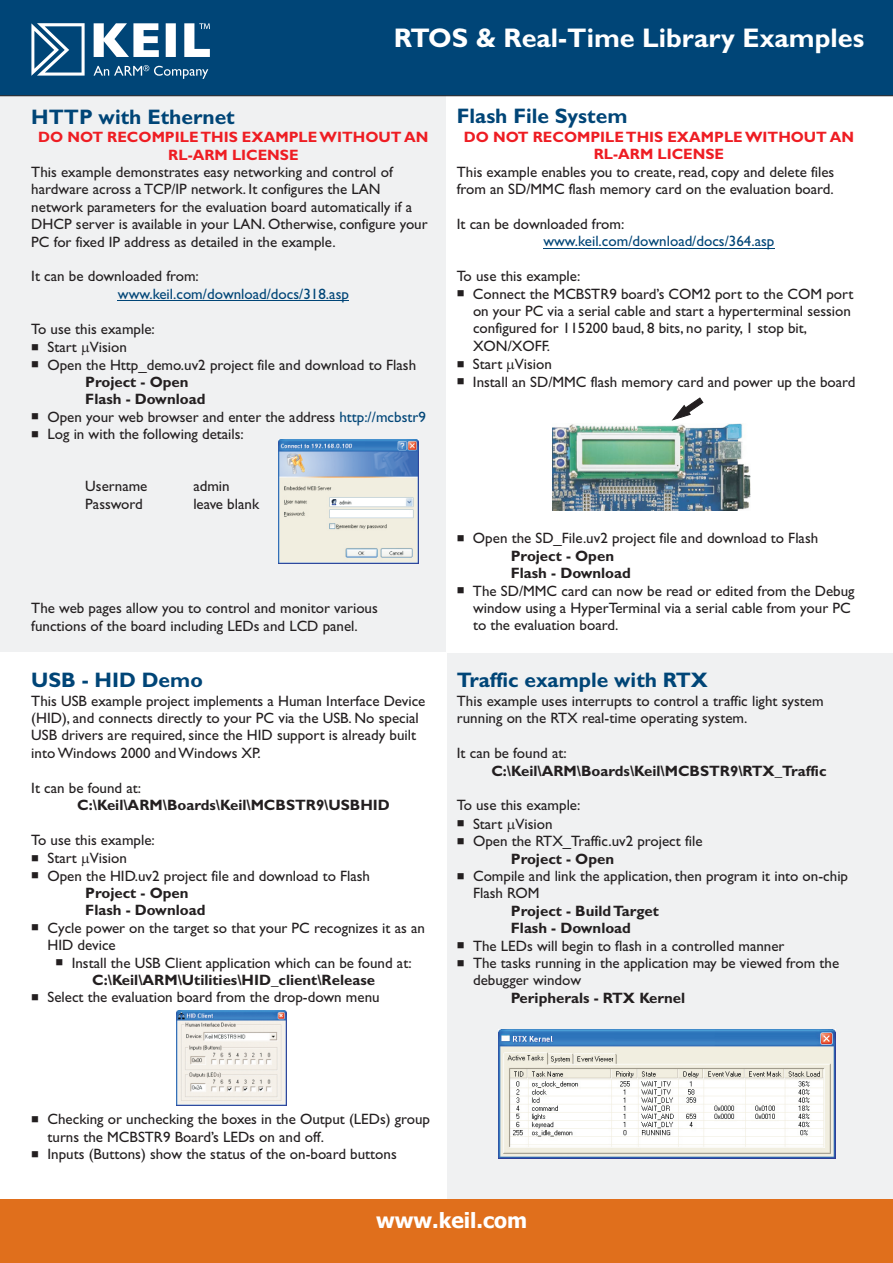
<style>
.page{position:relative;width:893px;height:1263px;background:#fff}
.page>*{position:absolute;margin:0;border:0;box-sizing:border-box;transform-origin:0 0}
.t1{font:700 27px "Gill Sans";color:#fff}
.t2{font:700 21px "Gill Sans";color:#004577}
.t3{font:700 21px "Tahoma";color:#fff}
.t4{font:15px/17.4px "Gill Sans";color:#231f20}
.t5{font:700 15px "Gill Sans";color:#231f20}
.t6{font:700 15px/17.4px "Gill Sans";color:#ee1d23;text-align:center}
.t7{font:15px "Gill Sans";color:#004577}
.t8{font:10.5px "Wingdings";color:#231f20}
.s1{color:#004577}
.s2{font-weight:700}
</style>
<div class="page">
<div style="left:0;top:79px;width:446px;height:573px;background:#f0f1f2"></div>
<hr style="left:118px;top:300px;width:231px;height:1px;background:#004577">
<hr style="left:543px;top:248px;width:231px;height:1px;background:#004577">
<img style="left:279px;top:439px;width:140px;height:124px">
<svg style="left:672px;top:398px;width:31px;height:22px"></svg>
<div style="left:447px;top:653px;width:446px;height:546px;background:#f0f1f2"></div>
<div style="left:0;top:1199px;width:893px;height:64px;background:#e06f1c"></div>
<div style="left:0;top:0;width:893px;height:96px;background:#004577"></div>
<svg style="left:94px;top:23px;width:65px;height:34px"></svg>
<div style="left:166px;top:23px;width:10px;height:34px;background:#fff"></div>
<svg style="left:94px;top:65px;width:114px;height:14px;background:#346a92"></svg>
<svg style="left:31px;top:23px;width:54px;height:53px"></svg>
<svg style="left:184px;top:23px;width:26px;height:34px"></svg>
<img style="left:176px;top:1011px;width:110px;height:95px">
<img style="left:552px;top:424px;width:199px;height:86px">
<img style="left:498px;top:1029px;width:338px;height:129px">
<h2 class="t2" style="left:31px;top:109px;width:205px">HTTP with Ethernet</h2>
<h1 class="t1" style="left:394px;top:28px;width:472px">RTOS &amp; Real-Time Library Examples</h1>
<h2 class="t2" style="left:457px;top:109px;width:172px">Flash File System</h2>
<p class="t6" style="left:38px;top:130px;width:392px">DO NOT RECOMPILE THIS EXAMPLE WITHOUT AN<br>RL-ARM LICENSE</p>
<p class="t4" style="left:31px;top:165px;width:398px">This example demonstrates easy networking and control of hardware across a TCP/IP network. It configures the LAN network parameters for the evaluation board automatically if a DHCP server is available in your LAN. Otherwise, configure your PC for fixed IP address as detailed in the example.</p>
<p class="t4" style="left:31px;top:269px;width:169px">It can be downloaded from:</p>
<p class="t7" style="left:118px;top:288px;width:233px">www.keil.com/download/docs/318.asp</p>
<p class="t4" style="left:31px;top:321px;width:125px">To use this example:</p>
<p class="t4" style="left:47px;top:340px;width:370px">Start Vision<br>Open the Http_demo.uv2 project file and download to Flash</p>
<p class="t5" style="left:85px;top:377px;width:105px">Project - Open</p>
<p class="t8" style="left:31px;top:412px;width:49px">■</p>
<p class="t5" style="left:85px;top:394px;width:122px">Flash - Download</p>
<p class="t4" style="left:47px;top:410px;width:380px">Open your web browser and enter the address <span class="s1">http://mcbstr9</span></p>
<p class="t8" style="left:31px;top:430px;width:49px">■</p>
<p class="t4" style="left:47px;top:427px;width:198px">Log in with the following details:</p>
<p class="t4" style="left:85px;top:479px;width:64px">Username</p>
<p class="t4" style="left:193px;top:479px;width:38px">admin</p>
<p class="t4" style="left:85px;top:497px;width:59px">Password</p>
<p class="t4" style="left:193px;top:497px;width:67px">leave blank</p>
<p class="t4" style="left:31px;top:601px;width:348px">The web pages allow you to control and monitor various functions of the board including LEDs and LCD panel.</p>
<h2 class="t2" style="left:31px;top:672px;width:173px">USB - HID Demo</h2>
<p class="t4" style="left:31px;top:693px;width:396px">This USB example project implements a Human Interface Device (HID), and connects directly to your PC via the USB. No special USB drivers are required, since the HID support is already built into Windows 2000 and Windows XP.</p>
<p class="t4" style="left:31px;top:780px;width:111px">It can be found at:</p>
<p class="t5" style="left:77px;top:799px;width:314px">C:\Keil\ARM\Boards\Keil\MCBSTR9\USBHID</p>
<p class="t4" style="left:31px;top:832px;width:125px">To use this example:</p>
<p class="t4" style="left:47px;top:851px;width:324px">Start Vision<br>Open the HID.uv2 project file and download to Flash</p>
<p class="t5" style="left:85px;top:888px;width:105px">Project - Open</p>
<p class="t8" style="left:31px;top:923px;width:49px">■</p>
<p class="t5" style="left:85px;top:905px;width:122px">Flash - Download</p>
<p class="t4" style="left:47px;top:921px;width:379px">Cycle power on the target so that your PC recognizes it as an<br>HID device</p>
<p class="t8" style="left:56px;top:958px;width:49px">■</p>
<p class="t4" style="left:72px;top:955px;width:341px">Install the USB Client application which can be found at:</p>
<p class="t8" style="left:31px;top:993px;width:49px">■</p>
<p class="t5" style="left:92px;top:975px;width:284px">C:\Keil\ARM\Utilities\HID_client\Release</p>
<p class="t4" style="left:47px;top:990px;width:334px">Select the evaluation board from the drop-down menu</p>
<p class="t6" style="left:464px;top:130px;width:392px">DO NOT RECOMPILE THIS EXAMPLE WITHOUT AN<br>RL-ARM LICENSE</p>
<p class="t4" style="left:457px;top:165px;width:379px">This example enables you to create, read, copy and delete files from an SD/MMC flash memory card on the evaluation board.</p>
<p class="t4" style="left:457px;top:217px;width:169px">It can be downloaded from:</p>
<p class="t7" style="left:543px;top:236px;width:233px">www.keil.com/download/docs/364.asp</p>
<p class="t4" style="left:473px;top:269px;width:382px;text-indent:-16px">To use this example:<br>Connect the MCBSTR9 board’s COM2 port to the COM port on your PC via a serial cable and start a hyperterminal session configured for 115200 baud, 8 bits, no parity, 1 stop bit,</p>
<p class="t8" style="left:457px;top:360px;width:49px">■</p>
<p class="t8" style="left:457px;top:289px;width:49px">■</p>
<p class="t4" style="left:473px;top:339px;width:79px">XON/XOFF.</p>
<p class="t4" style="left:473px;top:357px;width:384px">Start Vision<br>Install an SD/MMC flash memory card and power up the board</p>
<p class="t8" style="left:457px;top:377px;width:49px">■</p>
<p class="t4" style="left:511px;top:531px;width:309px;text-indent:-54px">■Open the SD_File.uv2 project file and download to Flash<br><span class="s2">Project - Open</span></p>
<p class="t8" style="left:457px;top:586px;width:49px">■</p>
<p class="t5" style="left:511px;top:568px;width:122px">Flash - Download</p>
<p class="t4" style="left:473px;top:583px;width:383px">The SD/MMC card can now be read or edited from the Debug window using a HyperTerminal via a serial cable from your PC to the evaluation board.</p>
<h2 class="t2" style="left:457px;top:673px;width:253px">Traffic example with RTX</h2>
<p class="t4" style="left:457px;top:694px;width:368px">This example uses interrupts to control a traffic light system running on the RTX real-time operating system.</p>
<p class="t4" style="left:457px;top:746px;width:111px">It can be found at:</p>
<p class="t5" style="left:491px;top:765px;width:337px">C:\Keil\ARM\Boards\Keil\MCBSTR9\RTX_Traffic</p>
<p class="t4" style="left:457px;top:798px;width:125px">To use this example:</p>
<p class="t4" style="left:473px;top:817px;width:231px">Start Vision<br>Open the RTX_Traffic.uv2 project file</p>
<p class="t8" style="left:457px;top:871px;width:49px">■</p>
<p class="t5" style="left:511px;top:853px;width:105px">Project - Open</p>
<p class="t4" style="left:473px;top:869px;width:377px">Compile and link the application, then program it into on-chip<br>Flash ROM</p>
<p class="t5" style="left:511px;top:905px;width:150px">Project - Build Target</p>
<p class="t8" style="left:457px;top:941px;width:49px">■</p>
<p class="t8" style="left:457px;top:958px;width:49px">■</p>
<p class="t5" style="left:511px;top:923px;width:122px">Flash - Download</p>
<p class="t4" style="left:473px;top:938px;width:368px">The LEDs will begin to flash in a controlled manner<br>The tasks running in the application may be viewed from the debugger window</p>
<p class="t5" style="left:511px;top:992px;width:176px">Peripherals - RTX Kernel</p>
<p class="t4" style="left:31px;top:1112px;width:400px">■Checking or unchecking the boxes in the Output (LEDs) group</p>
<p class="t8" style="left:31px;top:1149px;width:49px">■</p>
<p class="t4" style="left:47px;top:1129px;width:351px">turns the MCBSTR9 Board’s LEDs on and off.<br>Inputs (Buttons) show the status of the on-board buttons</p>
<h2 class="t3" style="left:376px;top:1212px;width:153px">www.keil.com</h2>
</div>
